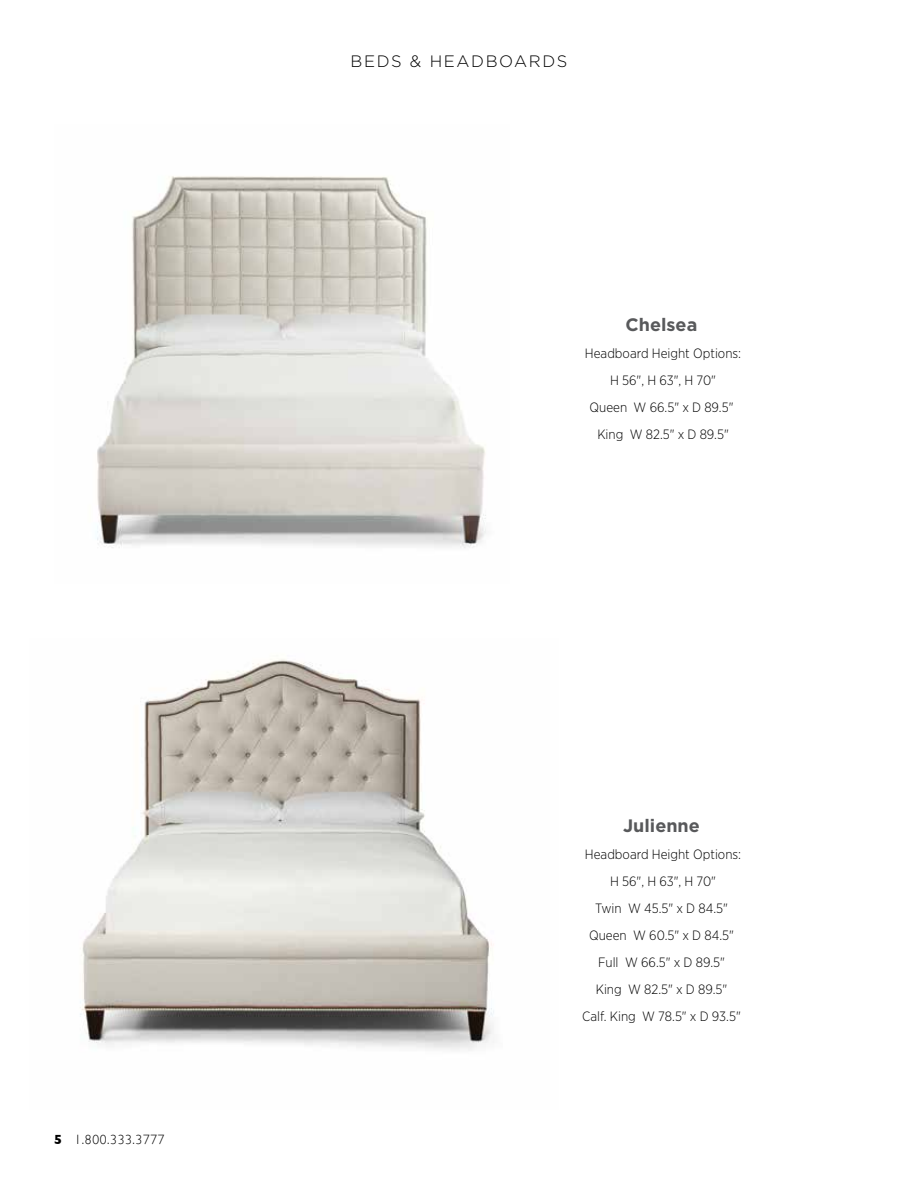
<style>
.page{position:relative;width:918px;height:1188px;background:#fff}
.page>*{position:absolute;margin:0;border:0;box-sizing:border-box;transform-origin:0 0}
.t1{font:700 18px "Gotham";color:#58595b}
.t2{font:300 16.5px "Gotham";letter-spacing:.1em;color:#000}
.t3{font:300 13.5px/27px "Gotham Narrow";color:#000;text-align:center}
.t4{font:300 13.5px "Gill Sans";letter-spacing:.05em;color:#000}
.s1{font-weight:700}
</style>
<div class="page">
<img style="left:97px;top:176px;width:389px;height:372px">
<img style="left:80px;top:659px;width:414px;height:392px">
<p class="t4" style="left:54px;top:1129px;width:112px"><span class="s1">5</span> 1.800.333.3777</p>
<p class="t2" style="left:350px;top:51px;width:219px">BEDS &amp; HEADBOARDS</p>
<h1 class="t1" style="left:626px;top:313px;width:73px">Chelsea</h1>
<p class="t3" style="left:585px;top:340px;width:158px">Headboard Height Options:<br>H 56", H 63", H 70"<br>Queen W 66.5" x D 89.5"<br>King W 82.5" x D 89.5"</p>
<h1 class="t1" style="left:623px;top:814px;width:78px">Julienne</h1>
<p class="t3" style="left:582px;top:841px;width:161px">Headboard Height Options:<br>H 56", H 63", H 70"<br>Twin W 45.5" x D 84.5"<br>Queen W 60.5" x D 84.5"<br>Full W 66.5" x D 89.5"<br>King W 82.5" x D 89.5"<br>Calf. King W 78.5" x D 93.5"</p>
</div>
